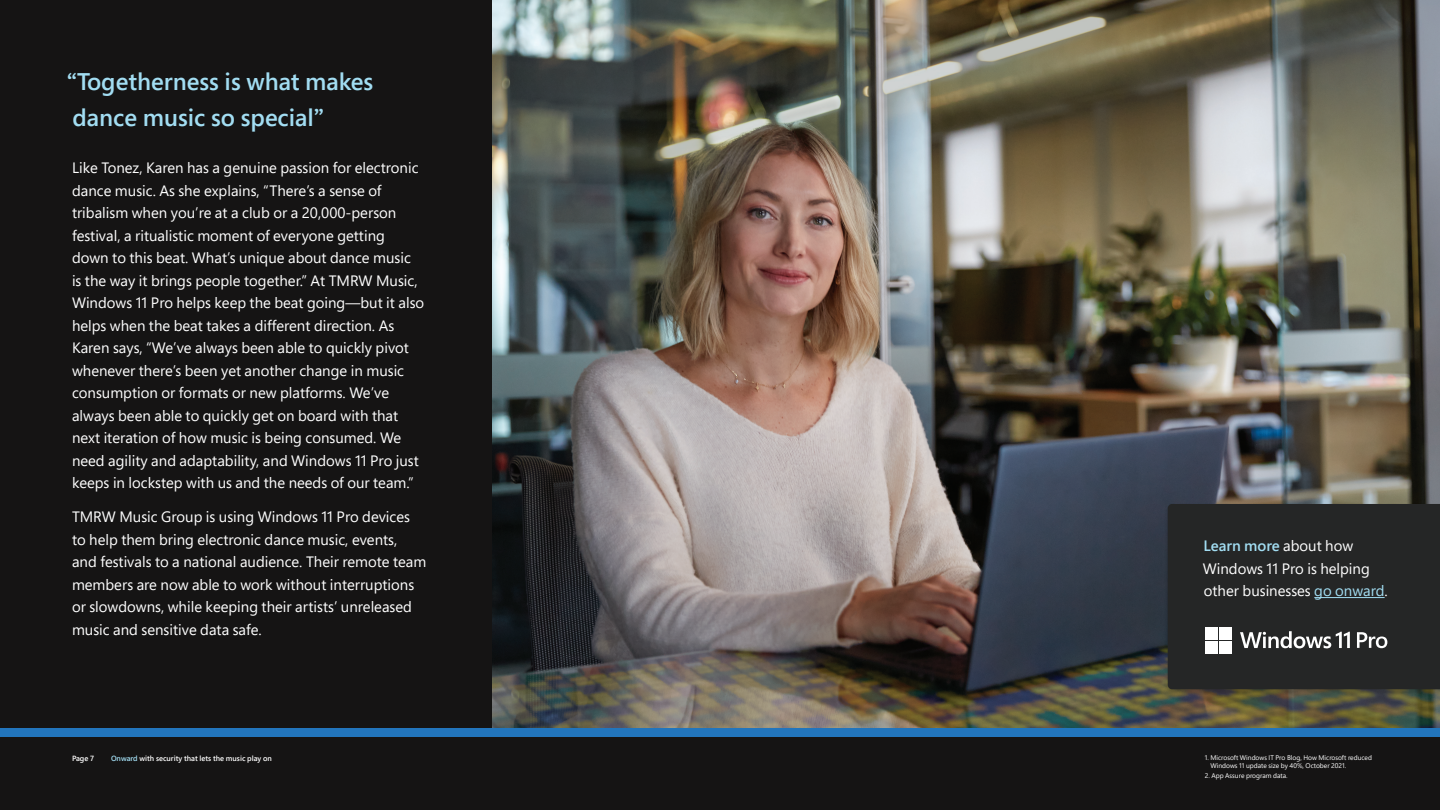
<style>
.page{position:relative;width:1440px;height:810px;background:#151414}
.page>*{position:absolute;margin:0;border:0;box-sizing:border-box;transform-origin:0 0}
.t1{font:600 24px/36px "Segoe Pro";color:#a2ddf2}
.t2{font:15px/22.5px "Segoe Pro";color:#fff}
.t3{font:600 7.5px "Segoe Pro";color:#fff}
.t4{font:6.75px/7.5px "Segoe Pro";color:#fff}
.s1{color:#a2ddf2}
.s2{font-weight:600;color:#a2ddf2}
</style>
<div class="page">
<img style="left:492px;top:0;width:948px;height:728px">
<div style="left:1164px;top:503px;width:276px;height:193px;background:#040503;opacity:.2"></div>
<div style="left:1168px;top:504px;width:272px;height:185px;background:#252626"></div>
<hr style="left:1314px;top:597px;width:71px;height:1px;background:#a2ddf2">
<svg style="left:1357px;top:632px;width:30px;height:16px"></svg>
<div style="left:1205px;top:627px;width:13px;height:12px;background:#fff"></div>
<div style="left:1219px;top:627px;width:13px;height:12px;background:#fff"></div>
<div style="left:1205px;top:641px;width:13px;height:12px;background:#fff"></div>
<div style="left:1219px;top:641px;width:13px;height:12px;background:#fff"></div>
<svg style="left:1240px;top:631px;width:110px;height:17px;background:#757575"></svg>
<div style="left:0;top:728px;width:1440px;height:9px;background:#2275bc"></div>
<h1 class="t1" style="left:67px;top:63px;width:308px">“Togetherness is what makes dance music so special”</h1>
<p class="t2" style="left:72px;top:156px;width:354px">Like Tonez, Karen has a genuine passion for electronic dance music. As she explains, “There’s a sense of tribalism when you’re at a club or a 20,000-person festival, a ritualistic moment of everyone getting down to this beat. What’s unique about dance music<br>is the way it brings people together.” At TMRW Music, Windows 11 Pro helps keep the beat going—but it also helps when the beat takes a different direction. As Karen says, “We’ve always been able to quickly pivot whenever there’s been yet another change in music consumption or formats or new platforms. We’ve always been able to quickly get on board with that next iteration of how music is being consumed. We need agility and adaptability, and Windows 11 Pro just keeps in lockstep with us and the needs of our team.”</p>
<p class="t2" style="left:72px;top:505px;width:356px">TMRW Music Group is using Windows 11 Pro devices to help them bring electronic dance music, events,<br>and festivals to a national audience. Their remote team members are now able to work without interruptions or slowdowns, while keeping their artists’ unreleased music and sensitive data safe.</p>
<p class="t3" style="left:72px;top:753px;width:24px">Page 7</p>
<p class="t3" style="left:111px;top:753px;width:163px"><span class="s1">Onward</span> with security that lets the music play on</p>
<p class="t2" style="left:1203px;top:534px;width:187px"><span class="s2">Learn more</span> about how<br>Windows 11 Pro is helping other businesses <span class="s1">go onward</span>.</p>
<p class="t4" style="left:1210px;top:754px;width:163px;text-indent:-6px">1. Microsoft Windows IT Pro Blog, How Microsoft reduced<br>Windows 11 update size by 40%, October 2021.</p>
<p class="t4" style="left:1205px;top:771px;width:84px">2. App Assure program data.</p>
</div>
